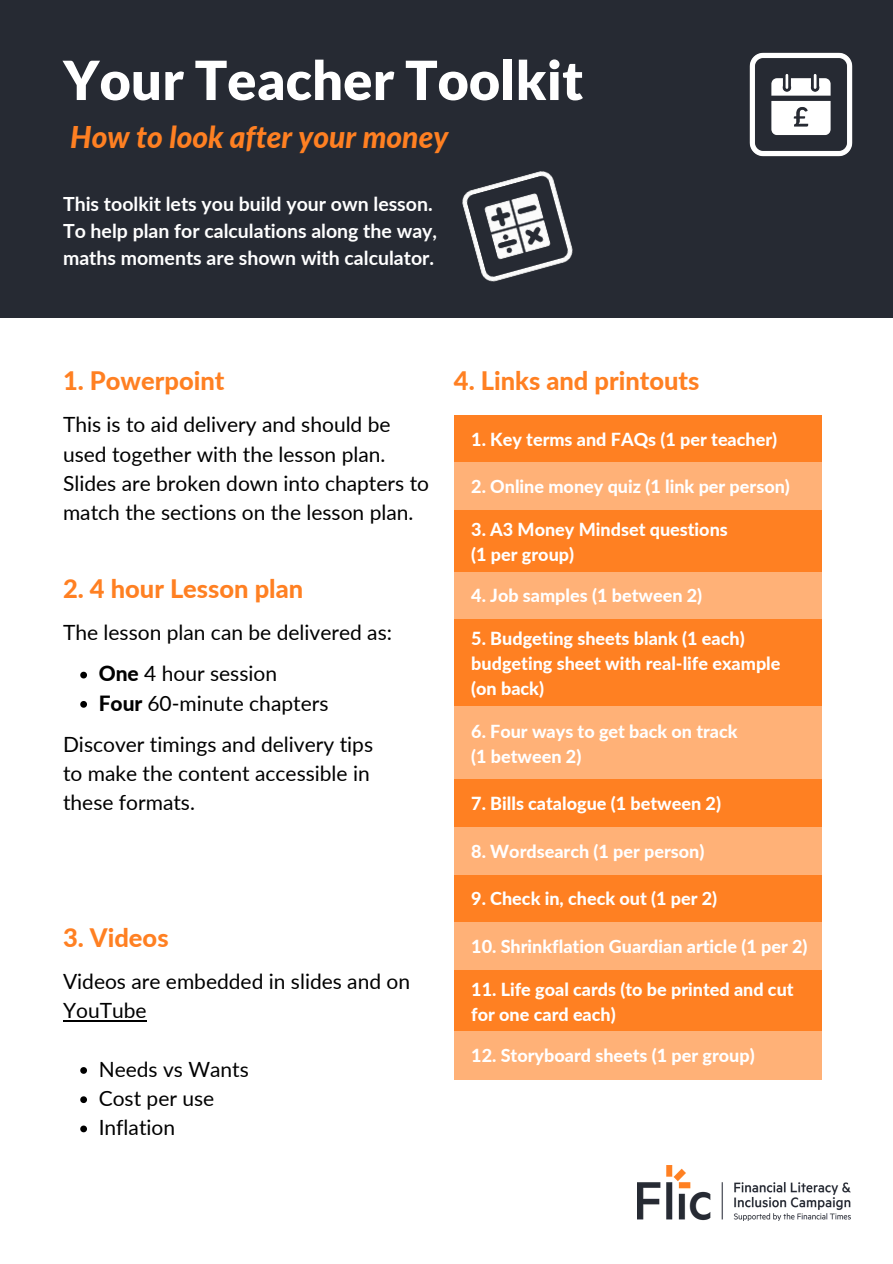
<style>
.page{position:relative;width:893px;height:1264px;background:#fff}
.page>*{position:absolute;margin:0;border:0;box-sizing:border-box;transform-origin:0 0}
.t1{font:900 54px "Lato";color:#fff}
.t2{font:italic 800 30px "Lato";color:#ff8022}
.t3{font:800 25.5px "Lato";color:#ff8022}
.t4{font:21px/29.2px "Lato";color:#000}
.t5{font:700 19.5px/27px "Lato";color:#fff}
.t6{font:800 18px/24.8px "Lato";color:#fff}
.s1{font-weight:800}
</style>
<div class="page">
<div style="left:0;top:0;width:892px;height:317px;background:#262a33"></div>
<img style="left:637px;top:1165px;width:213px;height:55px">
<div style="left:454px;top:415px;width:367px;height:48px;background:#ff8022"></div>
<div style="left:454px;top:463px;width:367px;height:48px;background:#ffb177"></div>
<div style="left:454px;top:510px;width:367px;height:62px;background:#ff8022"></div>
<div style="left:454px;top:572px;width:367px;height:48px;background:#ffb177"></div>
<div style="left:454px;top:619px;width:367px;height:87px;background:#ff8022"></div>
<div style="left:454px;top:706px;width:367px;height:73px;background:#ffb177"></div>
<div style="left:454px;top:779px;width:367px;height:49px;background:#ff8022"></div>
<div style="left:454px;top:827px;width:367px;height:48px;background:#ffb177"></div>
<div style="left:454px;top:874px;width:367px;height:49px;background:#ff8022"></div>
<div style="left:454px;top:922px;width:367px;height:48px;background:#ffb177"></div>
<div style="left:454px;top:969px;width:367px;height:62px;background:#ff8022"></div>
<div style="left:454px;top:1031px;width:367px;height:49px;background:#ffb177"></div>
<img style="left:749px;top:52px;width:104px;height:105px">
<img style="left:462px;top:171px;width:111px;height:111px">
<svg style="left:80px;top:671px;width:7px;height:7px"></svg>
<svg style="left:80px;top:701px;width:7px;height:6px"></svg>
<svg style="left:80px;top:1067px;width:7px;height:6px"></svg>
<svg style="left:80px;top:1096px;width:7px;height:7px"></svg>
<svg style="left:80px;top:1125px;width:7px;height:7px"></svg>
<hr style="left:63px;top:1019px;width:84px;height:2px;background:#000">
<h1 class="t1" style="left:63px;top:47px;width:522px">Your Teacher Toolkit</h1>
<h2 class="t2" style="left:70px;top:119px;width:379px">How to look after your money</h2>
<p class="t5" style="left:63px;top:190px;width:375px">This toolkit lets you build your own lesson.<br>To help plan for calculations along the way, maths moments are shown with calculator.</p>
<h3 class="t3" style="left:63px;top:365px;width:163px">1. Powerpoint</h3>
<p class="t4" style="left:63px;top:409px;width:367px">This is to aid delivery and should be used together with the lesson plan.<br>Slides are broken down into chapters to match the sections on the lesson plan.</p>
<h3 class="t3" style="left:63px;top:573px;width:242px">2. 4 hour Lesson plan</h3>
<p class="t4" style="left:63px;top:617px;width:330px">The lesson plan can be delivered as:</p>
<p class="t4" style="left:99px;top:658px;width:231px"><span class="s1">One</span> 4 hour session<br><span class="s1">Four</span> 60-minute chapters</p>
<p class="t4" style="left:63px;top:729px;width:311px">Discover timings and delivery tips to make the content accessible in these formats.</p>
<h3 class="t3" style="left:63px;top:921px;width:107px">3. Videos</h3>
<p class="t4" style="left:63px;top:966px;width:348px">Videos are embedded in slides and on<br>YouTube</p>
<p class="t4" style="left:99px;top:1054px;width:152px">Needs vs Wants<br>Cost per use<br>Inflation</p>
<h3 class="t3" style="left:454px;top:365px;width:247px">4. Links and printouts</h3>
<p class="t6" style="left:471px;top:426px;width:307px">1. Key terms and FAQs (1 per teacher)</p>
<p class="t6" style="left:471px;top:474px;width:320px">2. Online money quiz (1 link per person)</p>
<p class="t6" style="left:471px;top:517px;width:258px">3. A3 Money Mindset questions (1 per group)</p>
<p class="t6" style="left:471px;top:583px;width:232px">4. Job samples (1 between 2)</p>
<p class="t6" style="left:471px;top:626px;width:311px">5. Budgeting sheets blank (1 each) budgeting sheet with real-life example (on back)</p>
<p class="t6" style="left:471px;top:718px;width:268px">6. Four ways to get back on track (1 between 2)</p>
<p class="t6" style="left:471px;top:790px;width:251px">7. Bills catalogue (1 between 2)</p>
<p class="t6" style="left:471px;top:838px;width:235px">8. Wordsearch (1 per person)</p>
<p class="t6" style="left:471px;top:885px;width:247px">9. Check in, check out (1 per 2)</p>
<p class="t6" style="left:471px;top:933px;width:338px">10. Shrinkflation Guardian article (1 per 2)</p>
<p class="t6" style="left:471px;top:976px;width:324px">11. Life goal cards (to be printed and cut for one card each)</p>
<p class="t6" style="left:471px;top:1042px;width:285px">12. Storyboard sheets (1 per group)</p>
</div>
